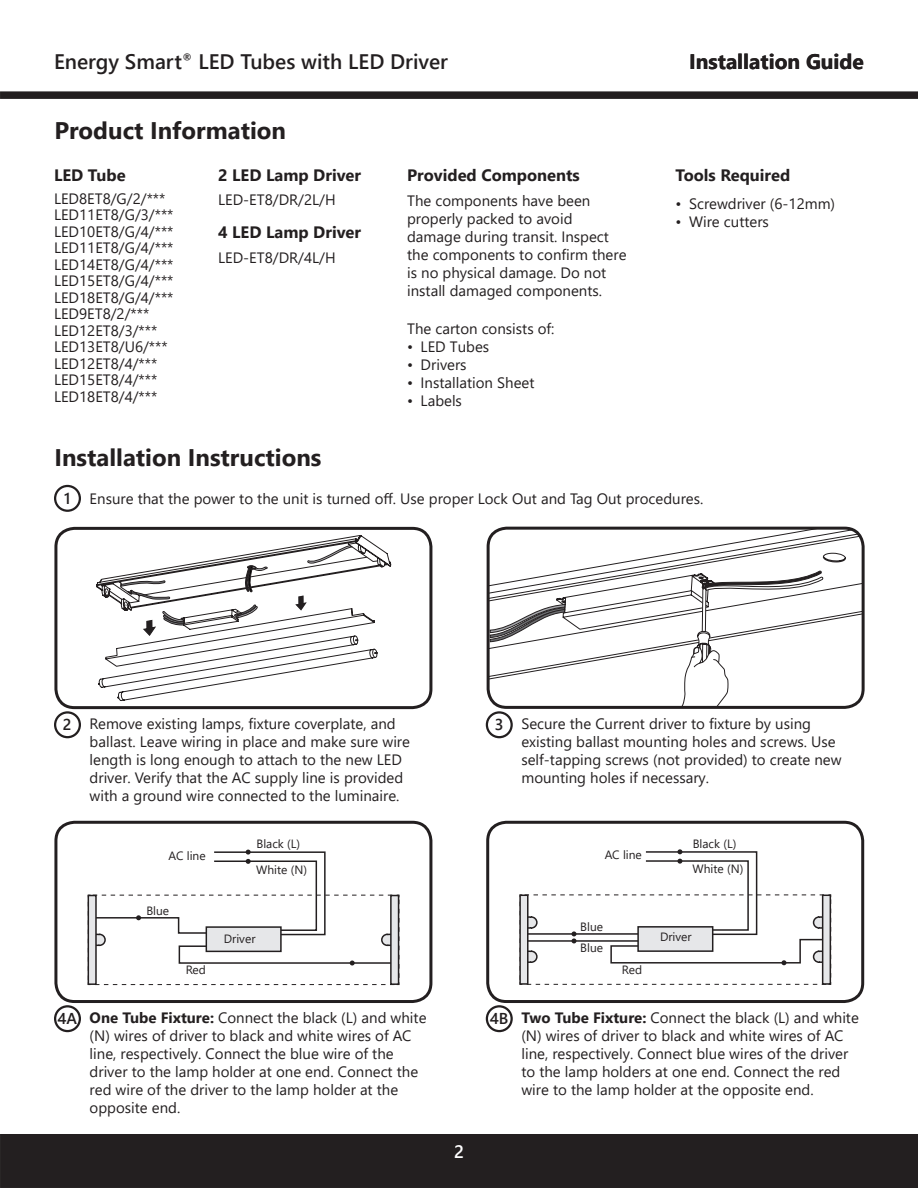
<style>
.page{position:relative;width:918px;height:1188px;background:#fff}
.page>*{position:absolute;margin:0;border:0;box-sizing:border-box;transform-origin:0 0}
.Heading{font:700 24px "Segoe UI";color:#231f20}
.t1{font:600 21px "Segoe UI";color:#231f20}
.t2{font:700 21px "Segoe UI";color:#231f20}
.t3{font:600 18px "Segoe UI";color:#fff}
.t4{font:700 16.5px "Segoe UI";color:#231f20}
.t5{font:600 15.75px "Segoe UI";color:#231f20}
.Body_copy_10_12{font:15px/18px "Segoe UI";color:#231f20}
.Note{font:12px "Segoe UI";color:#231f20}
.s1{font-weight:700}
</style>
<div class="page">
<svg style="left:98px;top:535px;width:294px;height:166px"></svg>
<svg style="left:96px;top:542px;width:282px;height:102px"></svg>
<div style="left:54px;top:527px;width:378px;height:182px;border:3px solid #231f20;border-radius:19px"></div>
<svg style="left:88px;top:850px;width:312px;height:135px"></svg>
<div style="left:391px;top:896px;width:8px;height:88px;background:#e6e7e9"></div>
<div style="left:390px;top:895px;width:9px;height:90px;border:2px solid #231f20"></div>
<div style="left:206px;top:927px;width:75px;height:24px;background:#e6e7e9"></div>
<div style="left:206px;top:926px;width:76px;height:26px;border:2px solid #231f20"></div>
<div style="left:54px;top:821px;width:378px;height:182px;border:3px solid #231f20;border-radius:19px"></div>
<svg style="left:519px;top:849px;width:312px;height:136px"></svg>
<div style="left:823px;top:895px;width:7px;height:89px;background:#e6e7e9"></div>
<div style="left:822px;top:895px;width:9px;height:90px;border:2px solid #231f20"></div>
<div style="left:638px;top:927px;width:75px;height:24px;background:#e6e7e9"></div>
<div style="left:637px;top:926px;width:76px;height:26px;border:2px solid #231f20"></div>
<div style="left:486px;top:821px;width:378px;height:182px;border:3px solid #231f20;border-radius:19px"></div>
<svg style="left:488px;top:528px;width:373px;height:152px"></svg>
<svg style="left:491px;top:604px;width:75px;height:39px"></svg>
<svg style="left:654px;top:531px;width:170px;height:174px"></svg>
<div style="left:487px;top:527px;width:378px;height:182px;border:3px solid #231f20;border-radius:19px"></div>
<div style="left:0;top:1134px;width:918px;height:54px;background:#231f20"></div>
<div style="left:0;top:91px;width:918px;height:8px;background:#231f20"></div>
<div style="left:54px;top:711px;width:27px;height:27px;border:2px solid #231f20;border-radius:50%"></div>
<div style="left:54px;top:1005px;width:27px;height:27px;border:2px solid #231f20;border-radius:50%"></div>
<div style="left:486px;top:711px;width:27px;height:27px;border:2px solid #231f20;border-radius:50%"></div>
<div style="left:486px;top:1005px;width:27px;height:27px;border:2px solid #231f20;border-radius:50%"></div>
<div style="left:54px;top:485px;width:27px;height:27px;border:2px solid #231f20;border-radius:50%"></div>
<p class="t1" style="left:54px;top:42px;width:395px">Energy Smart<sup>®</sup> LED Tubes with LED Driver</p>
<p class="t2" style="left:689px;top:42px;width:176px">Installation Guide</p>
<p class="Heading" style="left:54px;top:107px;width:233px">Product Information</p>
<p class="t4" style="left:54px;top:159px;width:73px">LED Tube</p>
<p class="Body_copy_10_12" style="left:54px;top:188px;width:113px">LED8ET8/G/2/***</p>
<p class="Body_copy_10_12" style="left:54px;top:205px;width:121px">LED11ET8/G/3/***</p>
<p class="Body_copy_10_12" style="left:54px;top:221px;width:121px">LED10ET8/G/4/***</p>
<p class="Body_copy_10_12" style="left:54px;top:238px;width:121px">LED11ET8/G/4/***</p>
<p class="Body_copy_10_12" style="left:54px;top:254px;width:121px">LED14ET8/G/4/***</p>
<p class="Body_copy_10_12" style="left:54px;top:271px;width:121px">LED15ET8/G/4/***</p>
<p class="Body_copy_10_12" style="left:54px;top:287px;width:121px">LED18ET8/G/4/***</p>
<p class="Body_copy_10_12" style="left:54px;top:304px;width:97px">LED9ET8/2/***</p>
<p class="Body_copy_10_12" style="left:54px;top:320px;width:105px">LED12ET8/3/***</p>
<p class="Body_copy_10_12" style="left:54px;top:337px;width:115px">LED13ET8/U6/***</p>
<p class="Body_copy_10_12" style="left:54px;top:353px;width:105px">LED12ET8/4/***</p>
<p class="Body_copy_10_12" style="left:54px;top:370px;width:105px">LED15ET8/4/***</p>
<p class="Body_copy_10_12" style="left:54px;top:386px;width:105px">LED18ET8/4/***</p>
<p class="t4" style="left:218px;top:159px;width:144px">2 LED Lamp Driver</p>
<p class="Body_copy_10_12" style="left:218px;top:190px;width:119px">LED-ET8/DR/2L/H</p>
<p class="t4" style="left:218px;top:217px;width:144px">4 LED Lamp Driver</p>
<p class="Body_copy_10_12" style="left:218px;top:248px;width:119px">LED-ET8/DR/4L/H</p>
<p class="Heading" style="left:54px;top:435px;width:269px">Installation Instructions</p>
<p class="t4" style="left:407px;top:159px;width:174px">Provided Components</p>
<p class="Body_copy_10_12" style="left:407px;top:190px;width:221px">The components have been properly packed to avoid damage during transit. Inspect the components to confirm there is no physical damage. Do not install damaged components.</p>
<p class="Body_copy_10_12" style="left:407px;top:318px;width:149px">The carton consists of:</p>
<p class="Body_copy_10_12" style="left:407px;top:336px;width:84px">• LED Tubes</p>
<p class="Body_copy_10_12" style="left:407px;top:354px;width:61px">• Drivers</p>
<p class="Body_copy_10_12" style="left:407px;top:372px;width:129px">• Installation Sheet</p>
<p class="Body_copy_10_12" style="left:407px;top:390px;width:56px">• Labels</p>
<p class="t4" style="left:676px;top:159px;width:116px">Tools Required</p>
<p class="Body_copy_10_12" style="left:676px;top:193px;width:161px">• Screwdriver (6-12mm)</p>
<p class="Body_copy_10_12" style="left:676px;top:211px;width:95px">• Wire cutters</p>
<p class="t5" style="left:64px;top:483px;width:8px">1</p>
<p class="Body_copy_10_12" style="left:90px;top:488px;width:615px">Ensure that the power to the unit is turned off. Use proper Lock Out and Tag Out procedures.</p>
<p class="t5" style="left:63px;top:710px;width:10px">2</p>
<p class="Body_copy_10_12" style="left:90px;top:713px;width:322px">Remove existing lamps, fixture coverplate, and ballast. Leave wiring in place and make sure wire length is long enough to attach to the new LED driver. Verify that the AC supply line is provided with a ground wire connected to the luminaire.</p>
<p class="Note" style="left:169px;top:845px;width:39px">AC line</p>
<p class="Note" style="left:146px;top:899px;width:24px">Blue</p>
<p class="Note" style="left:186px;top:959px;width:22px">Red</p>
<p class="Note" style="left:257px;top:832px;width:45px">Black (L)</p>
<p class="Note" style="left:256px;top:858px;width:52px">White (N)</p>
<p class="Note" style="left:224px;top:927px;width:33px">Driver</p>
<p class="t5" style="left:58px;top:1004px;width:21px">4A</p>
<p class="Body_copy_10_12" style="left:90px;top:1007px;width:338px"><span class="s1">One Tube Fixture:</span> Connect the black (L) and white (N) wires of driver to black and white wires of AC line, respectively. Connect the blue wire of the driver to the lamp holder at one end. Connect the red wire of the driver to the lamp holder at the opposite end.</p>
<p class="t3" style="left:454px;top:1135px;width:11px">2</p>
<p class="t5" style="left:495px;top:710px;width:10px">3</p>
<p class="Body_copy_10_12" style="left:521px;top:713px;width:322px">Secure the Current driver to fixture by using existing ballast mounting holes and screws. Use self-tapping screws (not provided) to create new mounting holes if necessary.</p>
<p class="Note" style="left:605px;top:844px;width:39px">AC line</p>
<p class="Note" style="left:693px;top:832px;width:45px">Black (L)</p>
<p class="Note" style="left:693px;top:857px;width:52px">White (N)</p>
<p class="Note" style="left:580px;top:915px;width:24px">Blue</p>
<p class="Note" style="left:580px;top:936px;width:24px">Blue</p>
<p class="Note" style="left:622px;top:959px;width:22px">Red</p>
<p class="Note" style="left:660px;top:926px;width:33px">Driver</p>
<p class="t5" style="left:490px;top:1004px;width:20px">4B</p>
<p class="Body_copy_10_12" style="left:521px;top:1007px;width:339px"><span class="s1">Two Tube Fixture:</span> Connect the black (L) and white (N) wires of driver to black and white wires of AC line, respectively. Connect blue wires of the driver to the lamp holders at one end. Connect the red wire to the lamp holder at the opposite end.</p>
</div>
